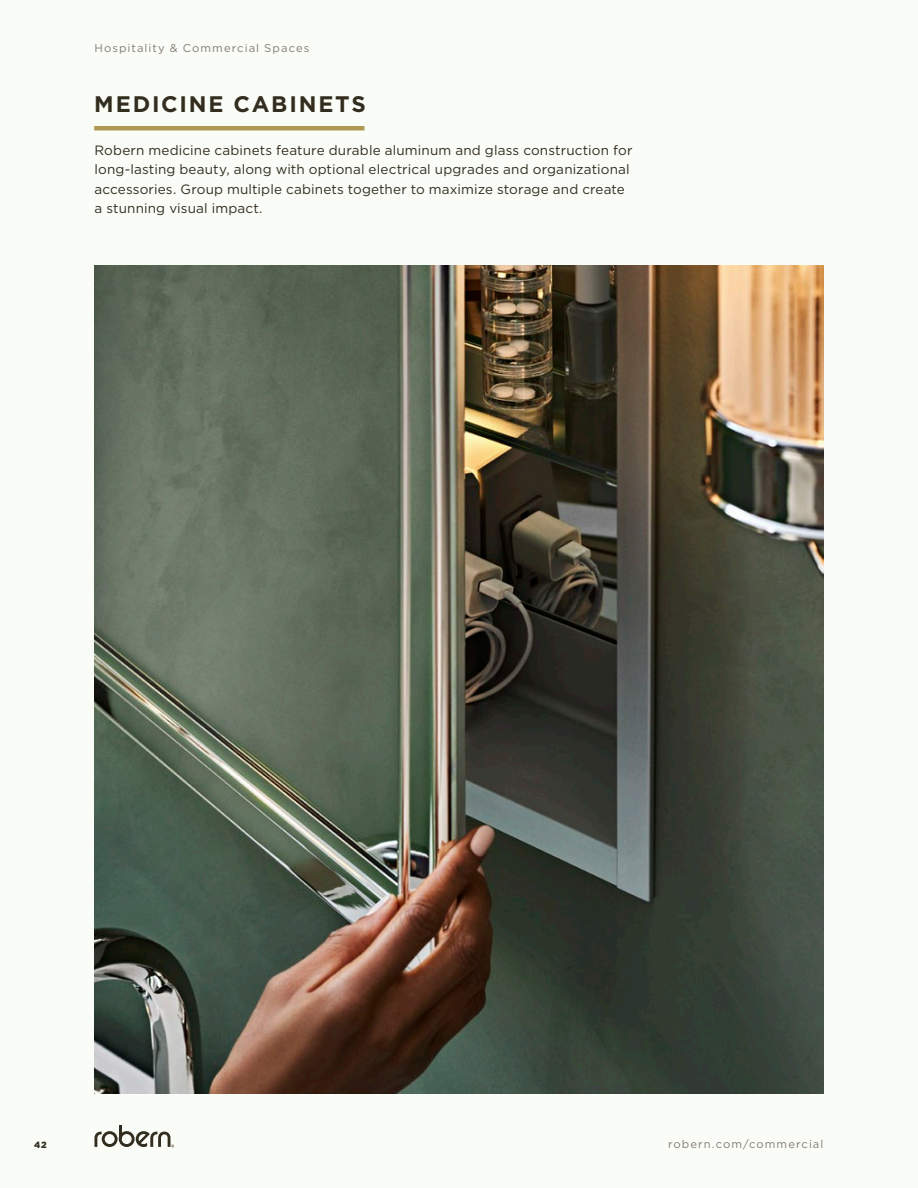
<style>
.page{position:relative;width:918px;height:1188px;background:#fafcf7}
.page>*{position:absolute;margin:0;border:0;box-sizing:border-box;transform-origin:0 0}
.eCRM_Headline_18_26{font:700 22.5px "Gotham";letter-spacing:.08em;color:#322d1f}
.BGG_body_copy_8_9{font:13.5px/19.5px "Gotham";letter-spacing:.01em;color:#322d1f}
.t1{font:11.25px "Gotham";letter-spacing:.095em;color:#837c71}
.t2{font:900 9px "Gotham";color:#322d1f}
</style>
<div class="page">
<img style="left:94px;top:266px;width:730px;height:828px">
<hr style="left:94px;top:126px;width:270px;height:4px;background:#ae9852">
<svg style="left:94px;top:1126px;width:80px;height:22px"></svg>
<p class="t1" style="left:94px;top:41px;width:216px">Hospitality &amp; Commercial Spaces</p>
<p class="eCRM_Headline_18_26" style="left:94px;top:90px;width:273px">MEDICINE CABINETS</p>
<p class="BGG_body_copy_8_9" style="left:94px;top:140px;width:540px">Robern medicine cabinets feature durable aluminum and glass construction for long-lasting beauty, along with optional electrical upgrades and organizational accessories. Group multiple cabinets together to maximize storage and create a stunning visual impact.</p>
<p class="t2" style="left:34px;top:1138px;width:14px">42</p>
<p class="t1" style="left:668px;top:1136px;width:157px">robern.com/commercial</p>
</div>
